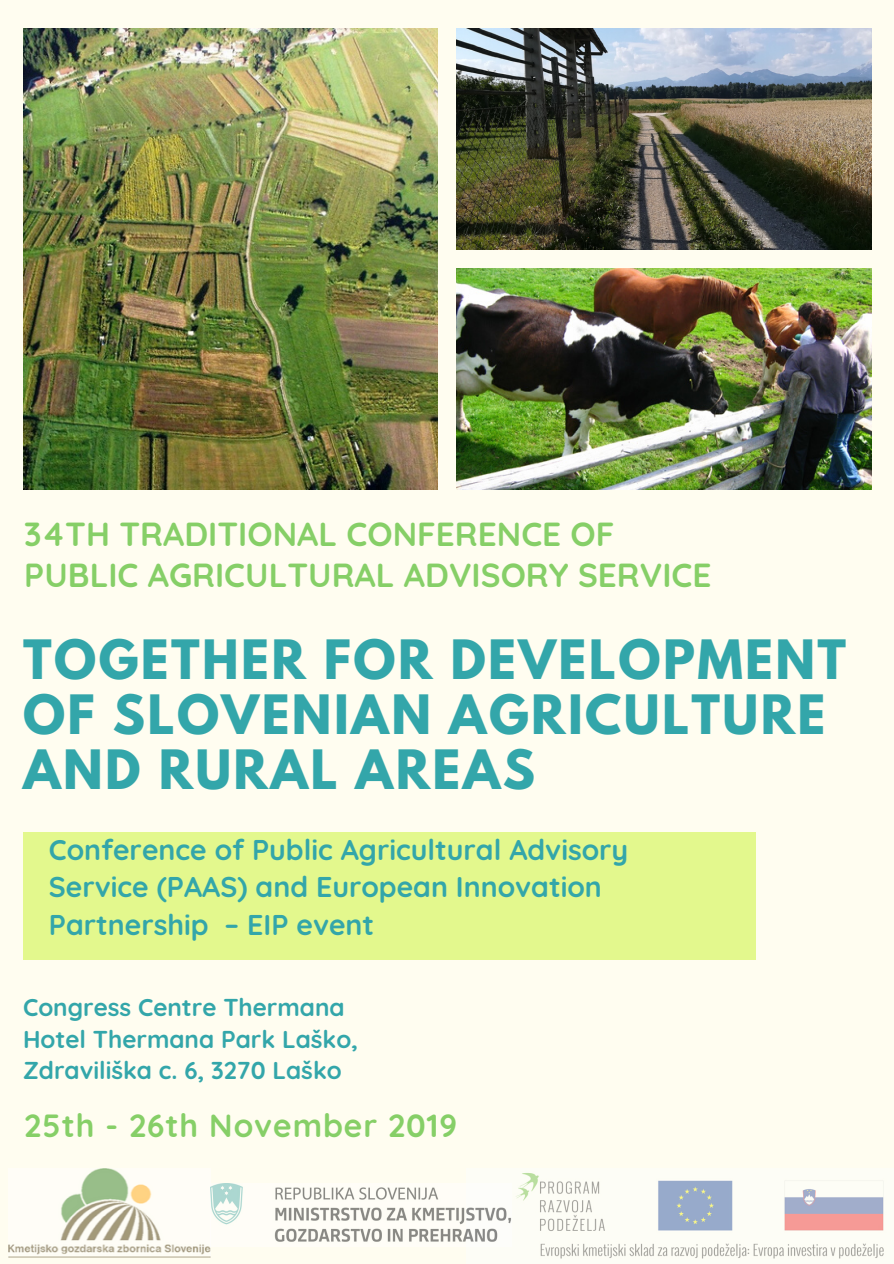
<style>
.page{position:relative;width:894px;height:1264px;background:#fff}
.page>*{position:absolute;margin:0;border:0;box-sizing:border-box;transform-origin:0 0}
.t1{font:700 48px/54.9px "League Spartan";letter-spacing:.05em;color:#33a6aa}
.t2{font:700 33.3px/41.2px "Quicksand";color:#86cf67}
.t3{font:700 31.95px "Quicksand";letter-spacing:.03em;color:#86cf67}
.t4{font:700 28.5px/37.3px "Quicksand";color:#33a6aa}
.t5{font:700 24.3px/31.3px "Quicksand";color:#33a6aa}
</style>
<div class="page">
<div style="left:0;top:0;width:893px;height:1263px;background:#fffdf0"></div>
<div style="left:23px;top:832px;width:732px;height:127px;background:#e3f88d"></div>
<img style="left:23px;top:29px;width:414px;height:460px">
<img style="left:457px;top:29px;width:414px;height:220px">
<img style="left:457px;top:268px;width:414px;height:221px">
<img style="left:516px;top:1173px;width:368px;height:86px">
<img style="left:8px;top:1168px;width:202px;height:89px">
<img style="left:211px;top:1183px;width:300px;height:59px">
<p class="t2" style="left:24px;top:512px;width:688px">34TH TRADITIONAL CONFERENCE OF<br>PUBLIC AGRICULTURAL ADVISORY SERVICE</p>
<h1 class="t1" style="left:23px;top:638px;width:824px">TOGETHER FOR DEVELOPMENT<br>OF SLOVENIAN AGRICULTURE<br>AND RURAL AREAS</h1>
<p class="t4" style="left:49px;top:830px;width:581px">Conference of Public Agricultural Advisory<br>Service (PAAS) and European Innovation<br>Partnership – EIP event</p>
<p class="t5" style="left:23px;top:991px;width:336px">Congress Centre Thermana<br>Hotel Thermana Park Laško,<br>Zdraviliška c. 6, 3270 Laško</p>
<p class="t3" style="left:24px;top:1105px;width:434px">25th - 26th November 2019</p>
</div>
